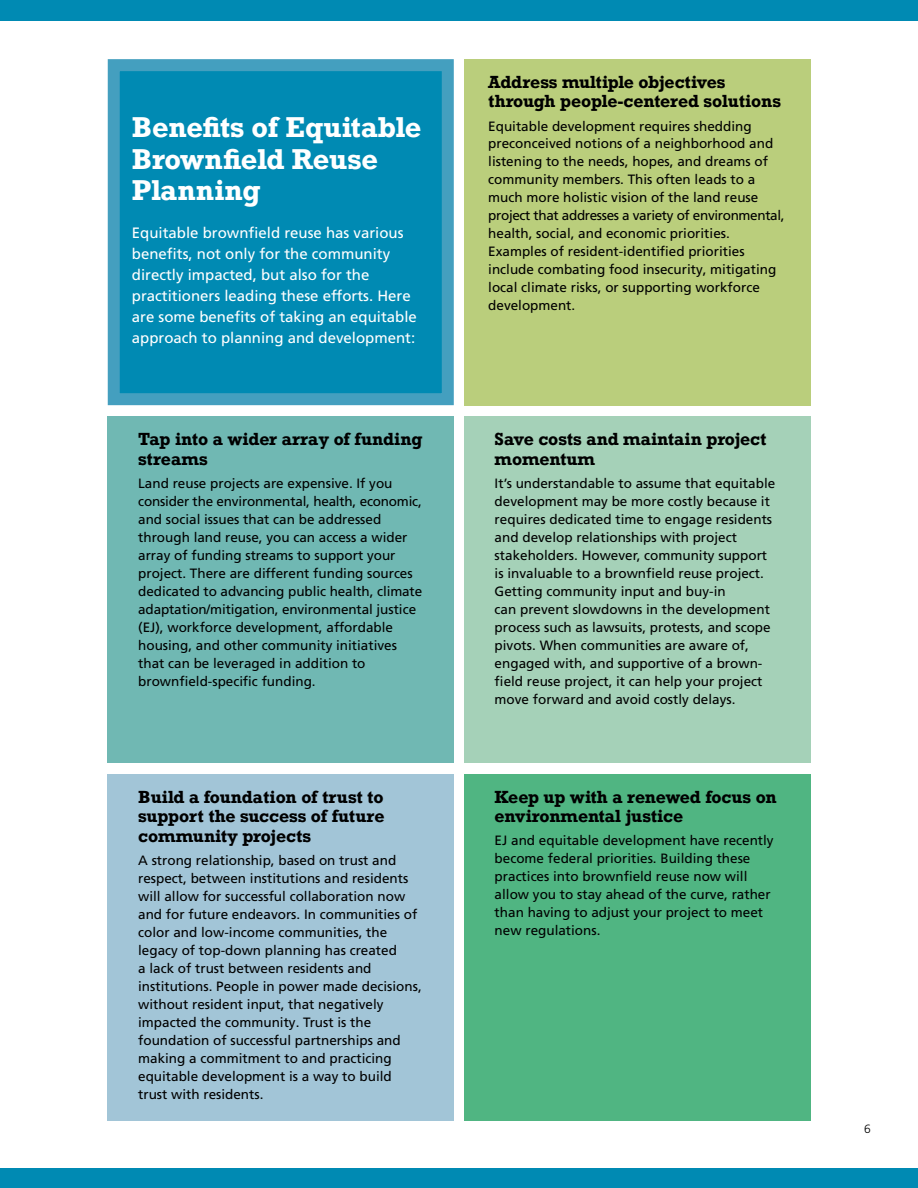
<style>
.page{position:relative;width:918px;height:1188px;background:#fff}
.page>*{position:absolute;margin:0;border:0;box-sizing:border-box;transform-origin:0 0}
.t1{font:700 27px/31.5px "Rockwell";color:#fff}
.t2{font:700 16.5px/19.5px "Rockwell";letter-spacing:-.01em;color:#000}
.t3{font:15px/21px "Frutiger LT Pro";color:#fff}
.t4{font:13.5px/18px "Frutiger LT Pro";color:#000}
.t5{font:300 12px "Frutiger LT Pro";color:#000}
</style>
<div class="page">
<div style="left:0;top:0;width:918px;height:21px;background:#008ab3"></div>
<div style="left:0;top:1168px;width:918px;height:20px;background:#008ab3"></div>
<div style="left:108px;top:59px;width:346px;height:346px;background:#008ab3;border:12px solid #449fbf"></div>
<div style="left:108px;top:774px;width:346px;height:346px;background:#a2c5d7"></div>
<div style="left:464px;top:59px;width:346px;height:346px;background:#bace7c"></div>
<div style="left:464px;top:774px;width:346px;height:346px;background:#50b582"></div>
<div style="left:108px;top:417px;width:346px;height:346px;background:#70b8b3"></div>
<div style="left:464px;top:417px;width:346px;height:346px;background:#a5d1b8"></div>
<h1 class="t1" style="left:132px;top:111px;width:291px">Benefits of Equitable<br>Brownfield Reuse<br>Planning</h1>
<p class="t3" style="left:132px;top:222px;width:287px">Equitable brownfield reuse has various benefits, not only for the community directly impacted, but also for the practitioners leading these efforts. Here are some benefits of taking an equitable approach to planning and development:</p>
<p class="t2" style="left:138px;top:429px;width:286px">Tap into a wider array of funding streams</p>
<p class="t4" style="left:138px;top:474px;width:286px">Land reuse projects are expensive. If you consider the environmental, health, economic, and social issues that can be addressed through land reuse, you can access a wider array of funding streams to support your project. There are different funding sources dedicated to advancing public health, climate adaptation/mitigation, environmental justice (EJ), workforce development, affordable housing, and other community initiatives that can be leveraged in addition to brownfield-specific funding.</p>
<p class="t2" style="left:138px;top:787px;width:248px;text-align:justify">Build a foundation of trust to support the success of future community projects</p>
<p class="t4" style="left:138px;top:851px;width:285px">A strong relationship, based on trust and respect, between institutions and residents will allow for successful collaboration now and for future endeavors. In communities of color and low-income communities, the legacy of top-down planning has created<br>a lack of trust between residents and institutions. People in power made decisions, without resident input, that negatively impacted the community. Trust is the foundation of successful partnerships and making a commitment to and practicing equitable development is a way to build trust with residents.</p>
<p class="t2" style="left:488px;top:72px;width:294px">Address multiple objectives through people-centered solutions</p>
<p class="t4" style="left:488px;top:117px;width:298px">Equitable development requires shedding preconceived notions of a neighborhood and listening to the needs, hopes, and dreams of community members. This often leads to a much more holistic vision of the land reuse project that addresses a variety of environmental, health, social, and economic priorities.<br>Examples of resident-identified priorities include combating food insecurity, mitigating local climate risks, or supporting workforce development.</p>
<p class="t2" style="left:495px;top:429px;width:273px">Save costs and maintain project momentum</p>
<p class="t4" style="left:495px;top:474px;width:282px">It’s understandable to assume that equitable development may be more costly because it requires dedicated time to engage residents and develop relationships with project stakeholders. However, community support is invaluable to a brownfield reuse project.<br>Getting community input and buy-in<br>can prevent slowdowns in the development process such as lawsuits, protests, and scope pivots. When communities are aware of, engaged with, and supportive of a brown&shy;field reuse project, it can help your project move forward and avoid costly delays.</p>
<p class="t2" style="left:495px;top:787px;width:284px">Keep up with a renewed focus on environmental justice</p>
<p class="t4" style="left:495px;top:832px;width:281px">EJ and equitable development have recently become federal priorities. Building these practices into brownfield reuse now will allow you to stay ahead of the curve, rather than having to adjust your project to meet new regulations.</p>
<p class="t5" style="left:864px;top:1122px;width:8px">6</p>
</div>
